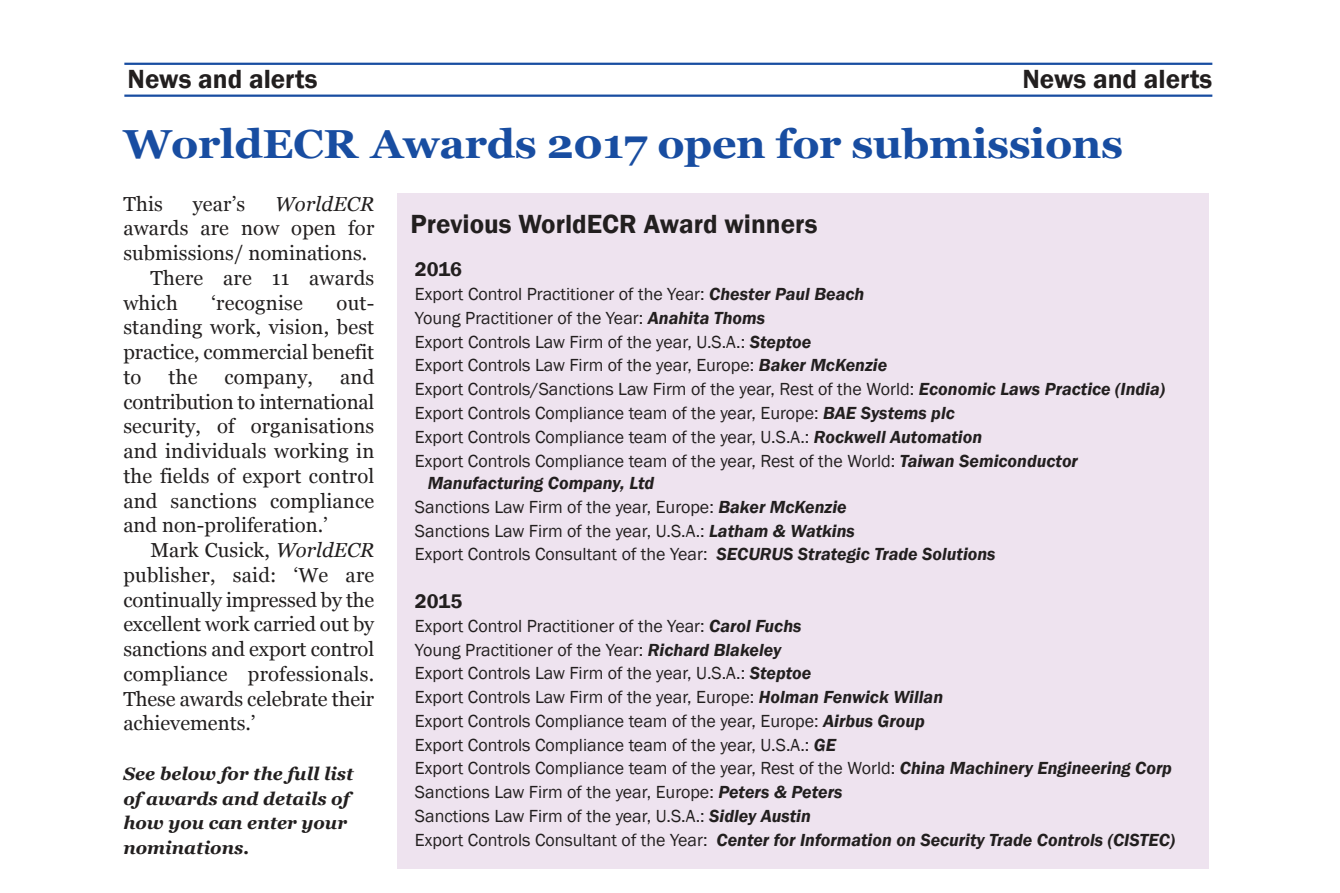
<style>
.page{position:relative;width:1340px;height:893px;background:#fff}
.page>*{position:absolute;margin:0;border:0;box-sizing:border-box;transform-origin:0 0}
.t1{font:700 40.5px "Georgia";letter-spacing:-.01em;color:#184da1;scale:1.06 1}
.t2{font:600 27px "Franklin Gothic";color:#221f1f}
.t3{font:20.25px/24.8px "Georgia";letter-spacing:.01em;color:#221f1f;text-align:justify}
.t4{font:italic 20.25px "Georgia";letter-spacing:.01em;color:#221f1f}
.t5{font:600 20.25px "Franklin Gothic";letter-spacing:-.005em;color:#221f1f}
.t6{font:18px/23.8px "Franklin Gothic";color:#221f1f}
.t7{font:italic 700 18px/24.8px "Georgia";color:#221f1f}
.t8{font:italic 600 18px "Franklin Gothic";color:#221f1f}
.s1{font-style:italic}
.s2{font-weight:600;font-style:italic}
</style>
<div class="page">
<div style="left:397px;top:194px;width:811px;height:675px;background:#eee3ef"></div>
<hr style="left:124px;top:63px;width:1088px;height:2px;background:#184da1">
<hr style="left:124px;top:95px;width:1088px;height:2px;background:#184da1">
<h2 class="t2" style="left:128px;top:63px;width:191px">News and alerts</h2>
<h2 class="t2" style="left:1022px;top:63px;width:191px">News and alerts</h2>
<h1 class="t1" style="left:123px;top:128px;width:944px">WorldECR Awards 2017 open for submissions</h1>
<p class="t3" style="left:123px;top:193px;width:41px">This</p>
<p class="t3" style="left:193px;top:193px;width:54px">year’s</p>
<p class="t4" style="left:275px;top:192px;width:101px">WorldECR</p>
<p class="t3" style="left:123px;top:218px;width:252px">awards are now open for</p>
<p class="t3" style="left:123px;top:242px;width:245px">submissions/ nominations.</p>
<p class="t3" style="left:150px;top:267px;width:225px">There are 11 awards</p>
<p class="t3" style="left:123px;top:292px;width:56px">which</p>
<p class="t3" style="left:211px;top:292px;width:93px">‘recognise</p>
<p class="t3" style="left:123px;top:292px;width:252px;text-indent:213px">out - standing work, vision, best practice, commercial benefit to</p>
<p class="t3" style="left:123px;top:366px;width:252px;text-indent:217px">and contribution to international security, of organisations and individuals working in the fields of export control and sanctions compliance and non-proliferation.’</p>
<p class="t3" style="left:123px;top:539px;width:252px;text-indent:27px">Mark Cusick, <span class="s1">WorldECR </span>publisher, said: ‘We are continually impressed by the excellent work carried out by sanctions and export control compliance professionals.<br>These awards celebrate their achievements.’</p>
<p class="t7" style="left:123px;top:763px;width:232px">See below for the full list of awards and details of how you can enter your nominations.</p>
<p class="t3" style="left:168px;top:366px;width:30px">the</p>
<p class="t3" style="left:224px;top:366px;width:90px">company,</p>
<h2 class="t2" style="left:410px;top:208px;width:408px">Previous WorldECR Award winners</h2>
<p class="t5" style="left:415px;top:258px;width:49px">2016</p>
<p class="t6" style="left:415px;top:284px;width:451px">Export Control Practitioner of the Year: <span class="s2">Chester Paul Beach</span></p>
<p class="t6" style="left:415px;top:308px;width:352px">Young Practitioner of the Year: <span class="s2">Anahita Thoms</span></p>
<p class="t6" style="left:415px;top:331px;width:398px">Export Controls Law Firm of the year, U.S.A.: <span class="s2">Steptoe</span></p>
<p class="t6" style="left:415px;top:355px;width:474px">Export Controls Law Firm of the year, Europe: <span class="s2">Baker McKenzie</span></p>
<p class="t6" style="left:415px;top:379px;width:751px">Export Controls/Sanctions Law Firm of the year, Rest of the World: <span class="s2">Economic Laws Practice (India)</span></p>
<p class="t6" style="left:415px;top:403px;width:541px">Export Controls Compliance team of the year, Europe: <span class="s2">BAE Systems plc</span></p>
<p class="t6" style="left:415px;top:426px;width:568px">Export Controls Compliance team of the year, U.S.A.: <span class="s2">Rockwell Automation</span></p>
<p class="t6" style="left:415px;top:450px;width:664px">Export Controls Compliance team of the year, Rest of the World: <span class="s2">Taiwan Semiconductor</span></p>
<p class="t8" style="left:427px;top:477px;width:228px">Manufacturing Company, Ltd</p>
<p class="t6" style="left:415px;top:496px;width:433px">Sanctions Law Firm of the year, Europe: <span class="s2">Baker McKenzie</span></p>
<p class="t6" style="left:415px;top:520px;width:441px">Sanctions Law Firm of the year, U.S.A.: <span class="s2">Latham &amp; Watkins</span></p>
<p class="t6" style="left:415px;top:544px;width:582px">Export Controls Consultant of the Year: <span class="s2">SECURUS Strategic Trade Solutions</span></p>
<p class="t5" style="left:415px;top:589px;width:49px">2015</p>
<p class="t6" style="left:415px;top:615px;width:761px">Export Control Practitioner of the Year: <span class="s2">Carol Fuchs<br></span>Young Practitioner of the Year: <span class="s2">Richard Blakeley<br></span>Export Controls Law Firm of the year, U.S.A.: <span class="s2">Steptoe<br></span>Export Controls Law Firm of the year, Europe: <span class="s2">Holman Fenwick Willan<br></span>Export Controls Compliance team of the year, Europe: <span class="s2">Airbus Group<br></span>Export Controls Compliance team of the year, U.S.A.: <span class="s2">GE<br></span>Export Controls Compliance team of the year, Rest of the World: <span class="s2">China Machinery Engineering Corp </span>Sanctions Law Firm of the year, Europe: <span class="s2">Peters &amp; Peters<br></span>Sanctions Law Firm of the year, U.S.A.: <span class="s2">Sidley Austin<br></span>Export Controls Consultant of the Year: <span class="s2">Center for Information on Security Trade Controls (CISTEC)</span></p>
</div>
